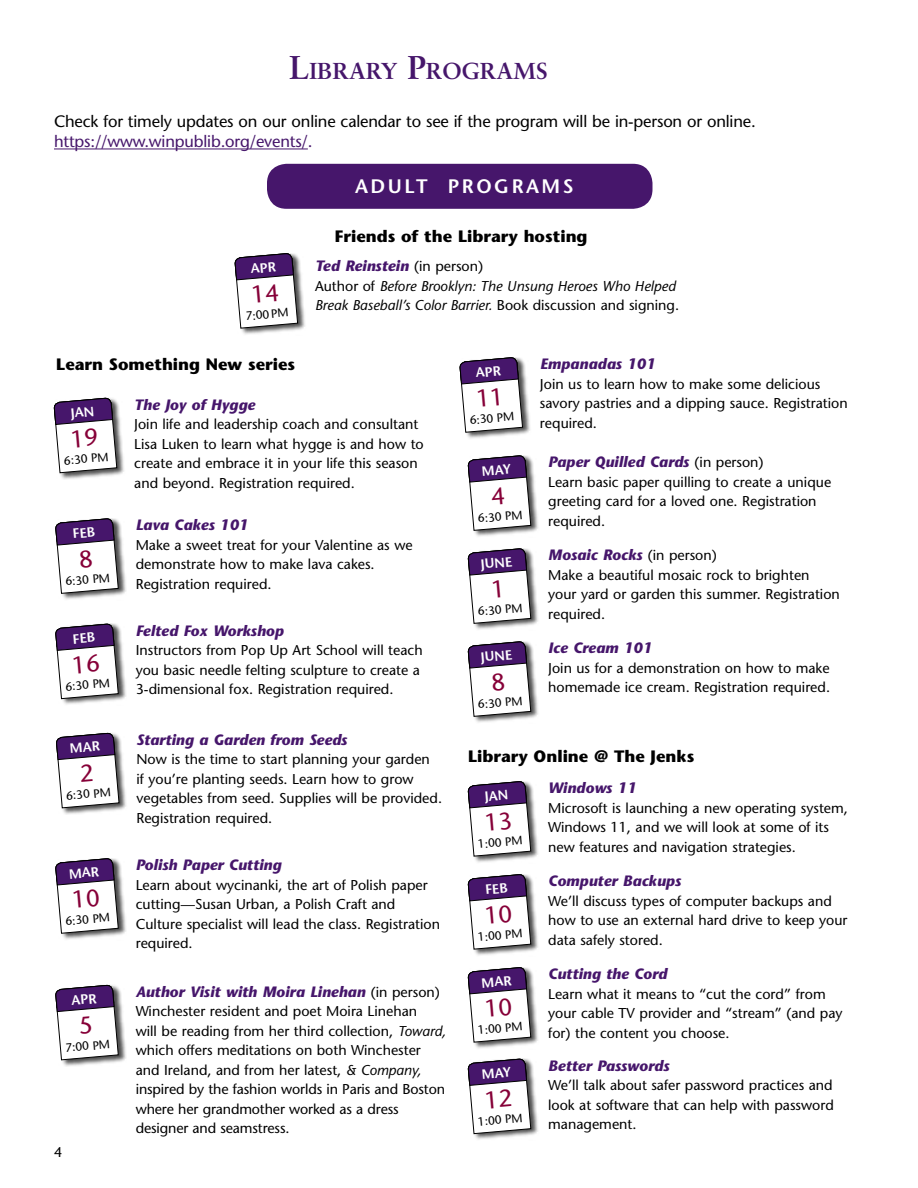
<style>
.page{position:relative;width:918px;height:1188px;background:#fff}
.page>*{position:absolute;margin:0;border:0;box-sizing:border-box;transform-origin:0 0}
.t1{font:700 23.1px "Sabon";color:#46166b}
.t2{font:600 19.5px "Stone Sans";letter-spacing:.13em;color:#fff}
.t3{font:16.5px "Stone Sans";letter-spacing:-.01em;color:#000}
.t4{font:700 16.5px "Stone Sans";color:#000}
.t5{font:16.5px "Stone Sans";letter-spacing:-.01em;color:#46166b}
.t6{font:italic 700 15px "Stone Sans";color:#46166b}
.t7{font:14.25px/19.5px "Stone Sans";color:#000}
.t8{font:italic 14.25px/19.5px "Stone Sans";color:#000}
.t9{font:600 13.5px "Stone Sans";color:#fff}
.t10{font:12px "Stone Sans";color:#000}
.s1{font-size:33px}
.s2{font-weight:400;font-style:normal;font-size:14.25px;color:#000}
.s3{font-style:normal}
.s4{font-style:italic}
</style>
<div class="page">
<hr style="left:54px;top:149px;width:254px;height:1px;background:#46166b">
<div style="left:267px;top:164px;width:385px;height:45px;background:#46166b;border-radius:20px"></div>
<div style="left:461px;top:357px;width:70px;height:83px;background:#000;opacity:.7"></div>
<div style="left:57px;top:623px;width:70px;height:83px;background:#000;opacity:.7"></div>
<div style="left:57px;top:518px;width:70px;height:83px;background:#000;opacity:.7"></div>
<div style="left:55px;top:398px;width:71px;height:82px;background:#000;opacity:.7"></div>
<div style="left:57px;top:733px;width:71px;height:82px;background:#000;opacity:.7"></div>
<div style="left:57px;top:858px;width:70px;height:83px;background:#000;opacity:.7"></div>
<div style="left:57px;top:985px;width:70px;height:82px;background:#000;opacity:.7"></div>
<div style="left:469px;top:455px;width:71px;height:83px;background:#000;opacity:.7"></div>
<div style="left:469px;top:548px;width:71px;height:83px;background:#000;opacity:.7"></div>
<div style="left:469px;top:641px;width:71px;height:83px;background:#000;opacity:.7"></div>
<div style="left:469px;top:781px;width:71px;height:82px;background:#000;opacity:.7"></div>
<div style="left:469px;top:874px;width:71px;height:82px;background:#000;opacity:.7"></div>
<div style="left:469px;top:967px;width:71px;height:82px;background:#000;opacity:.7"></div>
<div style="left:469px;top:1058px;width:71px;height:83px;background:#000;opacity:.7"></div>
<div style="left:236px;top:253px;width:70px;height:82px;background:#000;opacity:.7"></div>
<svg style="left:460px;top:357px;width:63px;height:76px"></svg>
<svg style="left:55px;top:623px;width:64px;height:76px"></svg>
<svg style="left:55px;top:518px;width:64px;height:76px"></svg>
<svg style="left:54px;top:397px;width:64px;height:77px"></svg>
<svg style="left:56px;top:732px;width:64px;height:77px"></svg>
<svg style="left:55px;top:858px;width:64px;height:76px"></svg>
<svg style="left:55px;top:984px;width:64px;height:77px"></svg>
<svg style="left:468px;top:455px;width:64px;height:76px"></svg>
<svg style="left:468px;top:537px;width:64px;height:87px"></svg>
<svg style="left:468px;top:630px;width:64px;height:87px"></svg>
<svg style="left:468px;top:781px;width:64px;height:76px"></svg>
<svg style="left:468px;top:874px;width:64px;height:76px"></svg>
<svg style="left:468px;top:967px;width:64px;height:167px"></svg>
<svg style="left:235px;top:253px;width:63px;height:76px"></svg>
<h1 class="t1" style="left:289px;top:57px;width:260px"><span class="s1">L</span>IBRARY <span class="s1">P</span>ROGRAMS</h1>
<p class="t3" style="left:54px;top:112px;width:703px">Check for timely updates on our online calendar to see if the program will be in-person or online.</p>
<p class="t5" style="left:54px;top:131px;width:260px">https://www.winpublib.org/events/.</p>
<h2 class="t2" style="left:355px;top:174px;width:220px">ADULT PROGRAMS</h2>
<p class="t4" style="left:335px;top:226px;width:254px">Friends of the Library hosting</p>
<p class="t10" style="left:245px;top:309px;width:44px;rotate:-5deg">7:00 PM</p>
<p class="t6" style="left:315px;top:256px;width:170px">Ted Reinstein <span class="s2">(in person)</span></p>
<p class="t8" style="left:315px;top:276px;width:366px"><span class="s3">Author of</span> Before Brooklyn: The Unsung Heroes Who Helped<br>Break Baseball’s Color Barrier. <span class="s3">Book discussion and signing.</span></p>
<p class="t4" style="left:56px;top:354px;width:240px">Learn Something New series</p>
<p class="t10" style="left:63px;top:453px;width:46px;rotate:-5deg">6:30 PM</p>
<p class="t10" style="left:65px;top:574px;width:46px;rotate:-5deg">6:30 PM</p>
<p class="t10" style="left:65px;top:679px;width:46px;rotate:-5deg">6:30 PM</p>
<p class="t10" style="left:66px;top:788px;width:46px;rotate:-5deg">6:30 PM</p>
<p class="t10" style="left:65px;top:914px;width:46px;rotate:-5deg">6:30 PM</p>
<p class="t10" style="left:65px;top:1040px;width:46px;rotate:-5deg">7:00 PM</p>
<p class="t7" style="left:54px;top:1142px;width:10px">4</p>
<p class="t6" style="left:134px;top:395px;width:123px">The Joy of Hygge</p>
<p class="t7" style="left:134px;top:414px;width:291px">Join life and leadership coach and consultant Lisa Luken to learn what hygge is and how to create and embrace it in your life this season and beyond. Registration required.</p>
<p class="t6" style="left:136px;top:516px;width:114px">Lava Cakes 101</p>
<p class="t7" style="left:136px;top:535px;width:278px">Make a sweet treat for your Valentine as we demonstrate how to make lava cakes.<br>Registration required.</p>
<p class="t6" style="left:136px;top:621px;width:150px">Felted Fox Workshop</p>
<p class="t7" style="left:136px;top:640px;width:289px">Instructors from Pop Up Art School will teach you basic needle felting sculpture to create a<br>3-dimensional fox. Registration required.</p>
<p class="t6" style="left:136px;top:730px;width:212px">Starting a Garden from Seeds</p>
<p class="t7" style="left:136px;top:750px;width:307px">Now is the time to start planning your garden<br>if you’re planting seeds. Learn how to grow vegetables from seed. Supplies will be provided.<br>Registration required.</p>
<p class="t6" style="left:136px;top:856px;width:147px">Polish Paper Cutting</p>
<p class="t7" style="left:136px;top:875px;width:306px">Learn about wycinanki, the art of Polish paper cutting—Susan Urban, a Polish Craft and Culture specialist will lead the class. Registration required.</p>
<p class="t6" style="left:136px;top:982px;width:306px">Author Visit with Moira Linehan <span class="s2">(in person)</span></p>
<p class="t7" style="left:136px;top:1002px;width:312px">Winchester resident and poet Moira Linehan<br>will be reading from her third collection, <span class="s4">Toward, </span>which offers meditations on both Winchester and Ireland, and from her latest, <span class="s4">&amp; Company, </span>inspired by the fashion worlds in Paris and Boston where her grandmother worked as a dress designer and seamstress.</p>
<p class="t10" style="left:469px;top:413px;width:46px;rotate:-5deg">6:30 PM</p>
<p class="t10" style="left:477px;top:511px;width:46px;rotate:-5deg">6:30 PM</p>
<p class="t9" style="left:480px;top:556px;width:33px;rotate:-5deg">JUNE</p>
<p class="t10" style="left:477px;top:604px;width:46px;rotate:-5deg">6:30 PM</p>
<p class="t9" style="left:480px;top:649px;width:33px;rotate:-5deg">JUNE</p>
<p class="t10" style="left:477px;top:697px;width:46px;rotate:-5deg">6:30 PM</p>
<p class="t6" style="left:540px;top:355px;width:117px">Empanadas 101</p>
<p class="t7" style="left:540px;top:374px;width:309px">Join us to learn how to make some delicious savory pastries and a dipping sauce. Registration required.</p>
<p class="t6" style="left:548px;top:453px;width:217px">Paper Quilled Cards <span class="s2">(in person)</span></p>
<p class="t7" style="left:548px;top:472px;width:285px">Learn basic paper quilling to create a unique greeting card for a loved one. Registration required.</p>
<p class="t6" style="left:548px;top:546px;width:170px">Mosaic Rocks <span class="s2">(in person)</span></p>
<p class="t7" style="left:548px;top:565px;width:293px">Make a beautiful mosaic rock to brighten your yard or garden this summer. Registration required.</p>
<p class="t6" style="left:548px;top:639px;width:105px">Ice Cream 101</p>
<p class="t7" style="left:548px;top:658px;width:283px">Join us for a demonstration on how to make homemade ice cream. Registration required.</p>
<p class="t4" style="left:468px;top:745px;width:228px">Library Online @ The Jenks</p>
<p class="t10" style="left:477px;top:837px;width:46px;rotate:-5deg">1:00 PM</p>
<p class="t10" style="left:477px;top:930px;width:46px;rotate:-5deg">1:00 PM</p>
<p class="t10" style="left:477px;top:1023px;width:46px;rotate:-5deg">1:00 PM</p>
<p class="t10" style="left:477px;top:1114px;width:46px;rotate:-5deg">1:00 PM</p>
<p class="t6" style="left:548px;top:778px;width:90px">Windows 11</p>
<p class="t7" style="left:548px;top:798px;width:301px">Microsoft is launching a new operating system,<br>Windows 11, and we will look at some of its new features and navigation strategies.</p>
<p class="t6" style="left:548px;top:871px;width:134px">Computer Backups</p>
<p class="t7" style="left:548px;top:891px;width:301px">We’ll discuss types of computer backups and how to use an external hard drive to keep your data safely stored.</p>
<p class="t6" style="left:548px;top:964px;width:121px">Cutting the Cord</p>
<p class="t7" style="left:548px;top:984px;width:296px">Learn what it means to “cut the cord” from your cable TV provider and “stream” (and pay for) the content you choose.</p>
<p class="t6" style="left:548px;top:1056px;width:123px">Better Passwords</p>
<p class="t7" style="left:548px;top:1075px;width:287px;text-align:justify">We’ll talk about safer password practices and look at software that can help with password management.</p>
</div>
